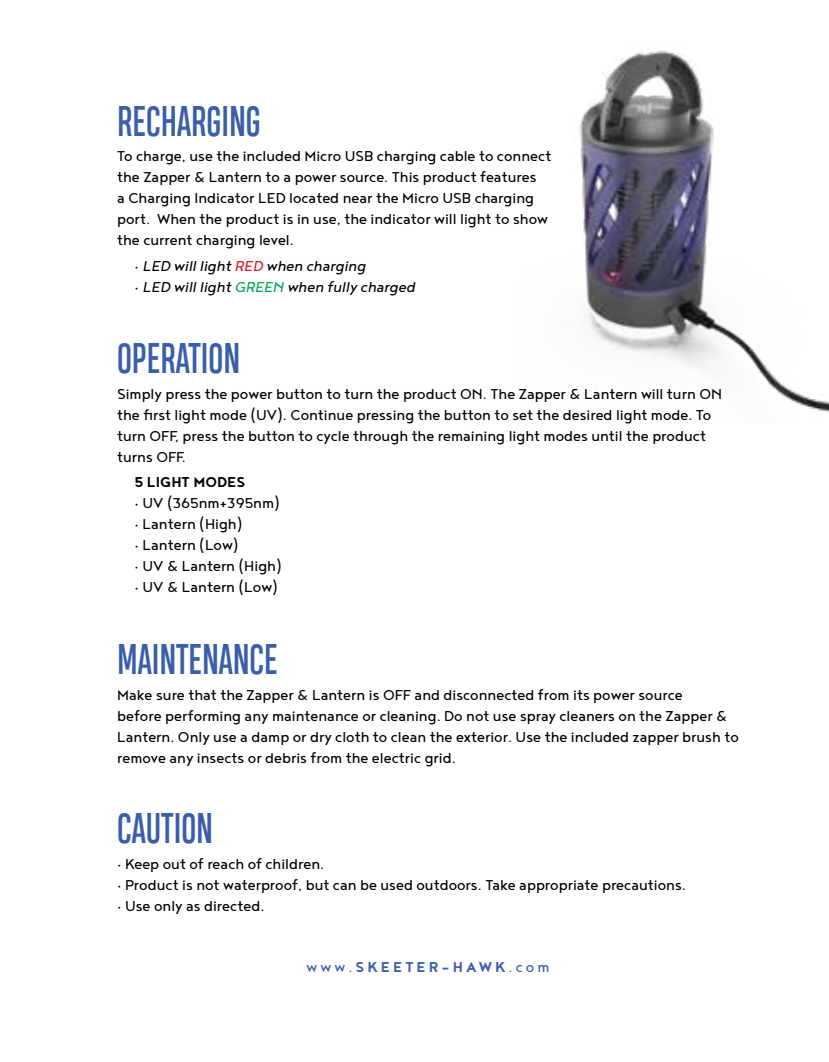
<style>
.page{position:relative;width:829px;height:1062px;background:#fff}
.page>*{position:absolute;margin:0;border:0;box-sizing:border-box;transform-origin:0 0}
.t1{font:40px "Heading Compressed Pro";color:#3b5eab}
.t2{font:17.5px/21px "Noyh";color:#000}
.t3{font:italic 17.5px "Noyh";color:#000}
.t4{font:700 17.5px "Noyh";letter-spacing:.175em;color:#3b5eab}
.t5{font:700 17.5px "Noyh";color:#000}
.s1{font-style:normal}
.s2{color:#d31a21}
.s3{color:#00a651}
.s4{font-weight:400}
</style>
<div class="page">
<img style="left:579px;top:50px;width:249px;height:363px">
<h1 class="t1" style="left:117px;top:97px;width:145px">RECHARGING</h1>
<p class="t2" style="left:117px;top:145px;width:435px">To charge, use the included Micro USB charging cable to connect the Zapper &amp; Lantern to a power source. This product features<br>a Charging Indicator LED located near the Micro USB charging port. When the product is in use, the indicator will light to show the current charging level.</p>
<p class="t3" style="left:134px;top:256px;width:235px"><span class="s1">•</span> LED willlight<span class="s2">RED</span> when charging</p>
<p class="t3" style="left:134px;top:277px;width:285px"><span class="s1">•</span> LED willlight<span class="s3">GREEN</span> when fully charged</p>
<h1 class="t1" style="left:117px;top:335px;width:124px">OPERATION</h1>
<p class="t2" style="left:117px;top:383px;width:606px">Simply press the power button to turn the product ON. The Zapper &amp; Lantern will turn ON the first light mode (UV). Continue pressing the button to set the desired light mode. To turn OFF, press the button to cycle through the remaining light modes until the product turns OFF.</p>
<p class="t5" style="left:134px;top:472px;width:112px">5 LIGHT MODES</p>
<p class="t2" style="left:134px;top:492px;width:147px">• UV (365nm+395nm)</p>
<p class="t2" style="left:134px;top:513px;width:109px">• Lantern (High)</p>
<p class="t2" style="left:134px;top:534px;width:105px">• Lantern (Low)</p>
<p class="t2" style="left:134px;top:555px;width:148px">• UV &amp; Lantern (High)</p>
<p class="t2" style="left:134px;top:576px;width:145px">• UV &amp; Lantern (Low)</p>
<h1 class="t1" style="left:117px;top:636px;width:162px">MAINTENANCE</h1>
<p class="t2" style="left:117px;top:683px;width:622px">Make sure that the Zapper &amp; Lantern is OFF and disconnected from its power source<br>before performing any maintenance or cleaning. Do not use spray cleaners on the Zapper &amp; Lantern. Only use a damp or dry cloth to clean the exterior. Use the included zapper brush to remove any insects or debris from the electric grid.</p>
<h1 class="t1" style="left:117px;top:805px;width:97px">CAUTION</h1>
<p class="t2" style="left:117px;top:853px;width:208px">• Keep out of reach of children.</p>
<p class="t2" style="left:117px;top:874px;width:570px">• Product is not waterproof, but can be used outdoors. Take appropriate precautions.</p>
<p class="t2" style="left:117px;top:895px;width:149px">• Use only as directed.</p>
<p class="t4" style="left:306px;top:957px;width:244px"><span class="s4">www.</span>SKEETER-HAWK<span class="s4">.com</span></p>
</div>
